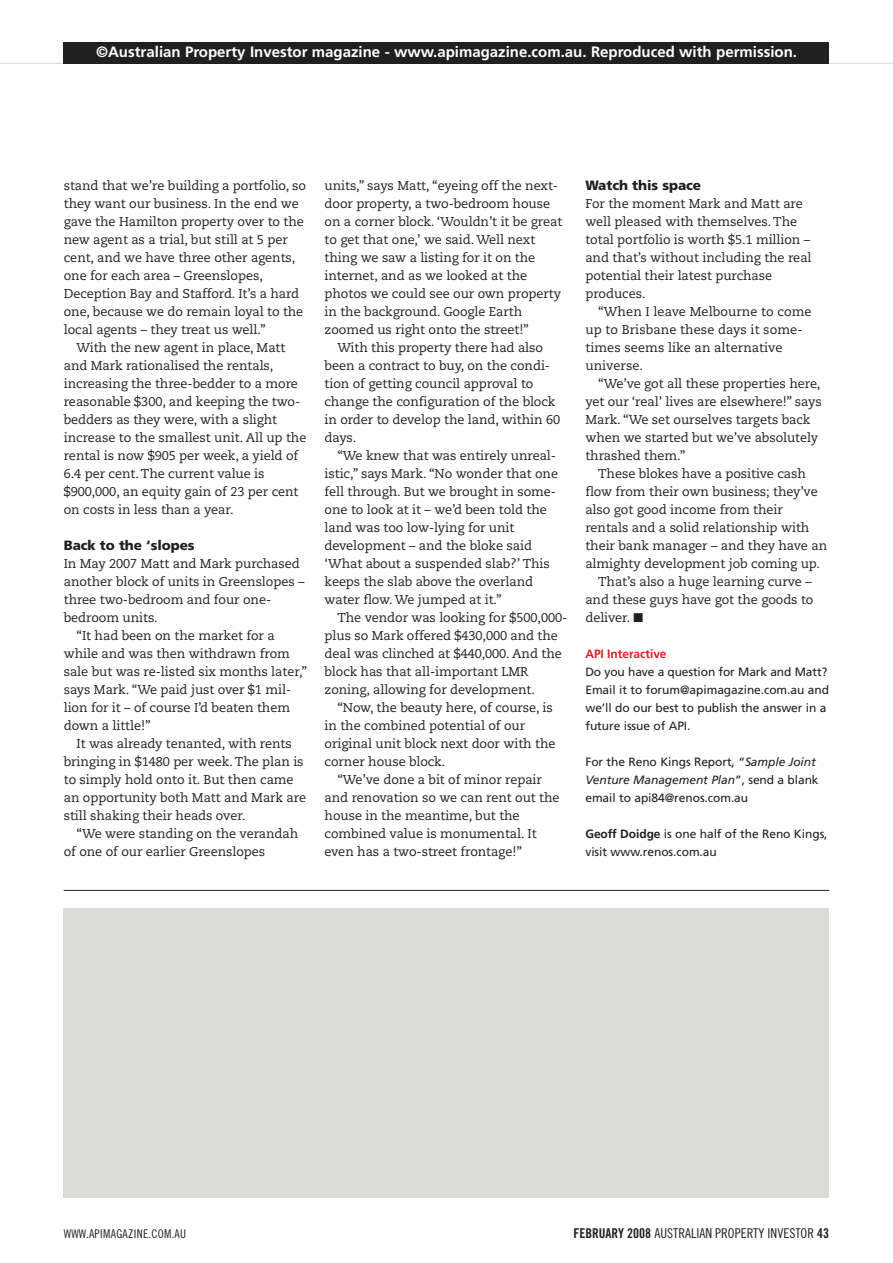
<style>
.page{position:relative;width:893px;height:1263px;background:#fff}
.page>*{position:absolute;margin:0;border:0;box-sizing:border-box;transform-origin:0 0}
.t1{font:700 15px "Frutiger";color:#fff}
.t2{font:13.5px "Trade Gothic Cond Eighteen";color:#231f20}
.t3{font:900 13.5px "Frutiger";letter-spacing:-.005em;color:#231f20}
.t4{font:12.75px/18px "Caecilia";letter-spacing:-.005em;color:#231f20}
.t5{font:12px/18px "Frutiger";letter-spacing:-.005em;color:#231f20}
.t6{font:12px "Trade Gothic Cond Eighteen";letter-spacing:.02em;color:#231f20}
.t7{font:700 12px "Frutiger";letter-spacing:-.005em;color:#da2128}
.s1{font-style:italic}
.s2{font-weight:700}
.s3{font-family:"Trade Gothic Bold Cond Twenty"}
</style>
<div class="page">
<div style="left:64px;top:908px;width:765px;height:290px;background:#dcdcd4"></div>
<hr style="left:64px;top:890px;width:765px;height:1px;background:#231f20">
<hr style="left:0;top:63px;width:893px;height:1px;background:#dcdcd4">
<div style="left:64px;top:43px;width:765px;height:21px;background:#231f20"></div>
<p class="t1" style="left:96px;top:46px;width:702px">©Australian Property Investor magazine - www.apimagazine.com.au. Reproduced with permission.</p>
<p class="t4" style="left:64px;top:177px;width:244px">stand that we’re building a portfolio, so</p>
<p class="t4" style="left:64px;top:195px;width:237px">they want our business. In the end we</p>
<p class="t4" style="left:64px;top:213px;width:242px">gave the Hamilton property over to the</p>
<p class="t4" style="left:64px;top:231px;width:226px">new agent as a trial, but still at 5 per</p>
<p class="t4" style="left:64px;top:249px;width:233px">cent, and we have three other agents,</p>
<p class="t4" style="left:64px;top:267px;width:201px">one for each area – Greenslopes,</p>
<p class="t4" style="left:64px;top:285px;width:237px">Deception Bay and Stafford. It’s a hard</p>
<p class="t4" style="left:64px;top:303px;width:241px">one, because we do remain loyal to the</p>
<p class="t4" style="left:64px;top:321px;width:203px">local agents – they treat us well.”</p>
<p class="t4" style="left:77px;top:339px;width:210px">With the new agent in place, Matt</p>
<p class="t4" style="left:64px;top:357px;width:211px">and Mark rationalised the rentals,</p>
<p class="t4" style="left:64px;top:375px;width:236px">increasing the three-bedder to a more</p>
<p class="t4" style="left:64px;top:393px;width:238px">reasonable $300, and keeping the two-</p>
<p class="t4" style="left:64px;top:411px;width:215px">bedders as they were, with a slight</p>
<p class="t4" style="left:64px;top:429px;width:244px">increase to the smallest unit. All up the</p>
<p class="t4" style="left:64px;top:447px;width:236px">rental is now $905 per week, a yield of</p>
<p class="t4" style="left:64px;top:465px;width:202px">6.4 per cent. The current value is</p>
<p class="t4" style="left:64px;top:483px;width:236px">$900,000, an equity gain of 23 per cent</p>
<p class="t4" style="left:64px;top:501px;width:171px">on costs in less than a year.</p>
<p class="t3" style="left:64px;top:540px;width:132px">Back to the ‘slopes</p>
<p class="t4" style="left:64px;top:555px;width:238px">In May 2007 Matt and Mark purchased</p>
<p class="t4" style="left:64px;top:573px;width:242px">another block of units in Greenslopes –</p>
<p class="t4" style="left:64px;top:591px;width:209px">three two-bedroom and four one-</p>
<p class="t4" style="left:64px;top:609px;width:96px">bedroom units.</p>
<p class="t4" style="left:77px;top:627px;width:200px">“It had been on the market for a</p>
<p class="t4" style="left:64px;top:645px;width:228px">while and was then withdrawn from</p>
<p class="t4" style="left:64px;top:663px;width:245px">sale but was re-listed six months later,”</p>
<p class="t4" style="left:64px;top:681px;width:229px">says Mark. “We paid just over $1 mil-</p>
<p class="t4" style="left:64px;top:699px;width:228px">lion for it – of course I’d beaten them</p>
<p class="t4" style="left:64px;top:717px;width:88px">down a little!”</p>
<p class="t4" style="left:77px;top:735px;width:217px">It was already tenanted, with rents</p>
<p class="t4" style="left:64px;top:753px;width:241px">bringing in $1480 per week. The plan is</p>
<p class="t4" style="left:64px;top:771px;width:231px">to simply hold onto it. But then came</p>
<p class="t4" style="left:64px;top:789px;width:244px">an opportunity both Matt and Mark are</p>
<p class="t4" style="left:64px;top:807px;width:183px">still shaking their heads over.</p>
<p class="t4" style="left:77px;top:825px;width:223px">“We were standing on the verandah</p>
<p class="t4" style="left:64px;top:843px;width:203px">of one of our earlier Greenslopes</p>
<p class="t4" style="left:325px;top:177px;width:235px">units,” says Matt, “eyeing off the next-</p>
<p class="t4" style="left:325px;top:195px;width:227px">door property, a two-bedroom house</p>
<p class="t4" style="left:325px;top:213px;width:239px">on a corner block. ‘Wouldn’t it be great</p>
<p class="t4" style="left:325px;top:231px;width:212px">to get that one,’ we said. Well next</p>
<p class="t4" style="left:325px;top:249px;width:212px">thing we saw a listing for it on the</p>
<p class="t4" style="left:325px;top:267px;width:204px">internet, and as we looked at the</p>
<p class="t4" style="left:325px;top:285px;width:238px">photos we could see our own property</p>
<p class="t4" style="left:325px;top:303px;width:199px">in the background. Google Earth</p>
<p class="t4" style="left:325px;top:321px;width:206px">zoomed us right onto the street!”</p>
<p class="t4" style="left:337px;top:339px;width:207px">With this property there had also</p>
<p class="t4" style="left:325px;top:357px;width:227px">been a contract to buy, on the condi-</p>
<p class="t4" style="left:325px;top:375px;width:210px">tion of getting council approval to</p>
<p class="t4" style="left:325px;top:393px;width:232px">change the configuration of the block</p>
<p class="t4" style="left:325px;top:411px;width:237px">in order to develop the land, within 60</p>
<p class="t4" style="left:325px;top:429px;width:33px">days.</p>
<p class="t4" style="left:337px;top:447px;width:220px">“We knew that was entirely unreal-</p>
<p class="t4" style="left:325px;top:465px;width:235px">istic,” says Mark. “No wonder that one</p>
<p class="t4" style="left:325px;top:483px;width:233px">fell through. But we brought in some-</p>
<p class="t4" style="left:325px;top:501px;width:224px">one to look at it – we’d been told the</p>
<p class="t4" style="left:325px;top:519px;width:191px">land was too low-lying for unit</p>
<p class="t4" style="left:325px;top:537px;width:209px">development – and the bloke said</p>
<p class="t4" style="left:325px;top:555px;width:227px">‘What about a suspended slab?’ This</p>
<p class="t4" style="left:325px;top:573px;width:210px">keeps the slab above the overland</p>
<p class="t4" style="left:325px;top:591px;width:179px">water flow. We jumped at it.”</p>
<p class="t4" style="left:337px;top:609px;width:231px">The vendor was looking for $500,000-</p>
<p class="t4" style="left:325px;top:627px;width:235px">plus so Mark offered $430,000 and the</p>
<p class="t4" style="left:325px;top:645px;width:239px">deal was clinched at $440,000. And the</p>
<p class="t4" style="left:325px;top:663px;width:205px">block has that all-important LMR</p>
<p class="t4" style="left:325px;top:681px;width:212px">zoning, allowing for development.</p>
<p class="t4" style="left:337px;top:699px;width:217px">“Now, the beauty here, of course, is</p>
<p class="t4" style="left:325px;top:717px;width:202px">in the combined potential of our</p>
<p class="t4" style="left:325px;top:735px;width:232px">original unit block next door with the</p>
<p class="t4" style="left:325px;top:753px;width:122px">corner house block.</p>
<p class="t4" style="left:337px;top:771px;width:206px">“We’ve done a bit of minor repair</p>
<p class="t4" style="left:325px;top:789px;width:237px">and renovation so we can rent out the</p>
<p class="t4" style="left:325px;top:807px;width:197px">house in the meantime, but the</p>
<p class="t4" style="left:325px;top:825px;width:214px">combined value is monumental. It</p>
<p class="t4" style="left:325px;top:843px;width:199px">even has a two-street frontage!”</p>
<p class="t3" style="left:585px;top:180px;width:117px">Watch this space</p>
<p class="t4" style="left:585px;top:195px;width:228px">For the moment Mark and Matt are well pleased with themselves. The total portfolio is worth $5.1 million – and that’s without including the real potential their latest purchase produces.</p>
<p class="t4" style="left:585px;top:303px;width:228px;text-indent:13px">“When I leave Melbourne to come up to Brisbane these days it some&shy;times seems like an alternative universe.</p>
<p class="t4" style="left:585px;top:375px;width:238px;text-indent:13px">“We’ve got all these properties here, yet our ‘real’ lives are elsewhere!” says Mark. “We set ourselves targets back when we started but we’ve absolutely thrashed them.”</p>
<p class="t4" style="left:598px;top:465px;width:209px">These blokes have a positive cash</p>
<p class="t4" style="left:585px;top:483px;width:234px">flow from their own business; they’ve</p>
<p class="t4" style="left:585px;top:501px;width:199px">also got good income from their</p>
<p class="t4" style="left:585px;top:519px;width:225px">rentals and a solid relationship with</p>
<p class="t4" style="left:585px;top:537px;width:243px">their bank manager – and they have an</p>
<p class="t4" style="left:585px;top:555px;width:236px">almighty development job coming up.</p>
<p class="t4" style="left:598px;top:573px;width:215px">That’s also a huge learning curve –</p>
<p class="t4" style="left:585px;top:591px;width:230px">and these guys have got the goods to</p>
<p class="t4" style="left:585px;top:609px;width:59px">deliver. ■</p>
<p class="t7" style="left:585px;top:649px;width:83px">API Interactive</p>
<p class="t5" style="left:585px;top:664px;width:245px">Do you have a question for Mark and Matt?<br>Email it to forum@apimagazine.com.au and we’ll do our best to publish the answer in a future issue of API.</p>
<p class="t5" style="left:585px;top:754px;width:235px">For the Reno Kings Report, “<span class="s1">Sample Joint<br>Venture Management Plan</span>”, send a blank email to api84@renos.com.au</p>
<p class="t5" style="left:585px;top:826px;width:244px"><span class="s2">Geoff Doidge</span> is one half of the Reno Kings, visit www.renos.com.au</p>
<p class="t6" style="left:64px;top:1229px;width:124px">WWW.APIMAGAZINE.COM.AU</p>
<p class="t2" style="left:573px;top:1228px;width:257px"><span class="s3">FEBRUARY 2008</span> AUSTRALIAN PROPERTY INVESTOR <span class="s3">43</span></p>
</div>
